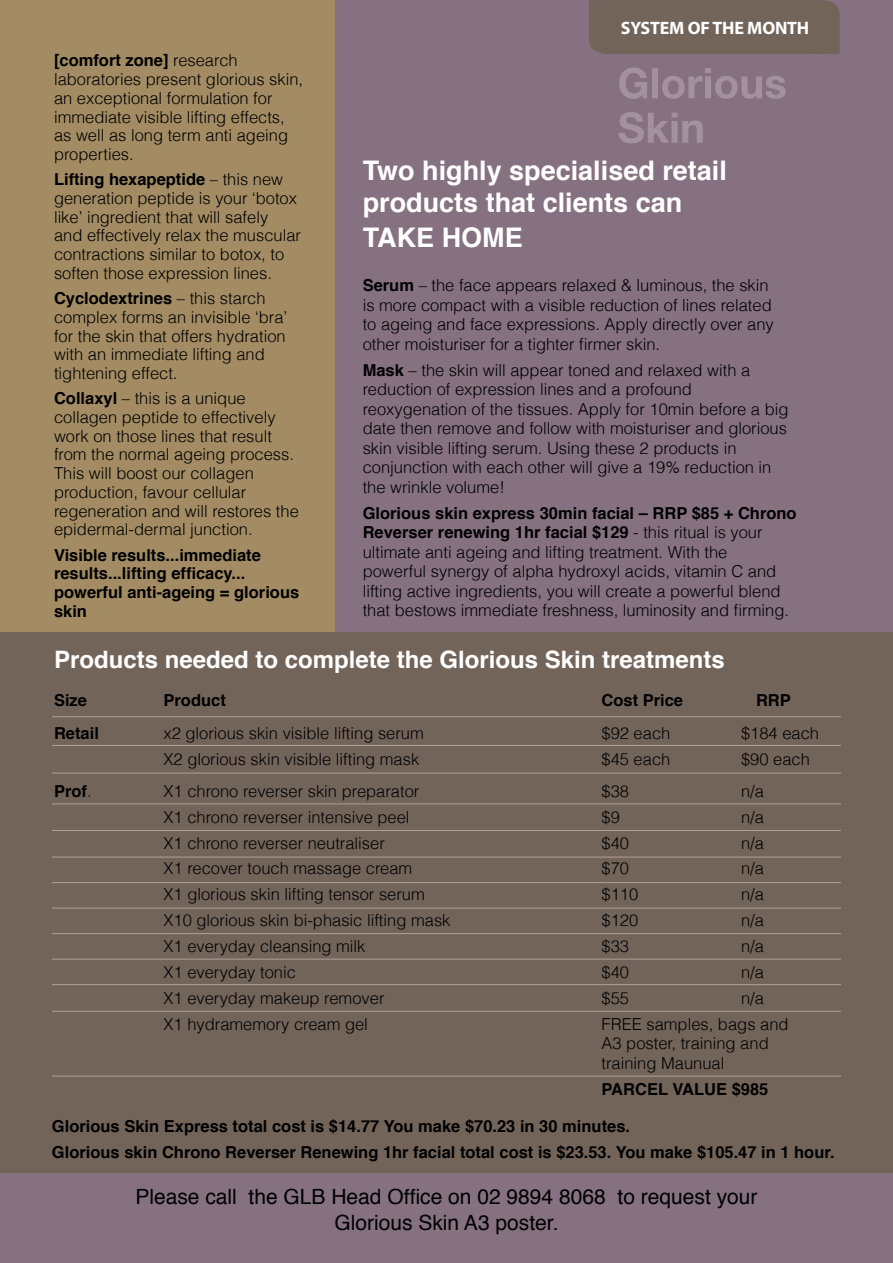
<style>
.page{position:relative;width:893px;height:1263px;background:#fff}
.page>*{position:absolute;margin:0;border:0;box-sizing:border-box;transform-origin:0 0}
.t1{font:700 27px/33.5px "Helvetica";color:#fff}
.t2{font:700 24px "Helvetica";color:#fff}
.t3{font:21px/25.2px "Helvetica";color:#000;text-align:center}
.t4{font:700 18px "Myriad Pro";letter-spacing:-.01em;color:#fff}
.t5{font:300 16.5px/18.8px "Helvetica";color:#000}
.t6{font:700 16.5px/18.8px "Helvetica";color:#000}
.s1{font-weight:700}
.s2{font-weight:300}
</style>
<div class="page">
<div style="left:0;top:1165px;width:893px;height:98px;background:#867181"></div>
<div style="left:0;top:625px;width:893px;height:548px;background:#73645a"></div>
<div style="left:330px;top:0;width:563px;height:631px;background:#867181"></div>
<div style="left:0;top:0;width:335px;height:631px;background:#a38c63"></div>
<div style="left:589px;top:0;width:251px;height:54px;background:#73645a"></div>
<svg style="left:618px;top:112px;width:85px;height:31px"></svg>
<svg style="left:619px;top:67px;width:167px;height:32px"></svg>
<hr style="left:52px;top:716px;width:789px;height:1px;background:#ada19a">
<hr style="left:52px;top:745px;width:789px;height:1px;background:#ada19a">
<hr style="left:52px;top:773px;width:789px;height:1px;background:#ada19a">
<hr style="left:52px;top:804px;width:789px;height:1px;background:#ada19a">
<hr style="left:52px;top:830px;width:789px;height:1px;background:#ada19a">
<hr style="left:52px;top:857px;width:789px;height:1px;background:#ada19a">
<hr style="left:52px;top:882px;width:789px;height:1px;background:#ada19a">
<hr style="left:52px;top:908px;width:789px;height:1px;background:#ada19a">
<hr style="left:52px;top:933px;width:789px;height:1px;background:#ada19a">
<hr style="left:52px;top:959px;width:789px;height:1px;background:#ada19a">
<hr style="left:52px;top:984px;width:789px;height:1px;background:#ada19a">
<hr style="left:52px;top:1011px;width:789px;height:1px;background:#ada19a">
<hr style="left:52px;top:1076px;width:789px;height:1px;background:#ada19a">
<p class="t5" style="left:54px;top:51px;width:251px"><span class="s1">[comfort zone]</span> research laboratories present glorious skin, an exceptional formulation for immediate visible lifting effects, as well as long term anti ageing properties.</p>
<p class="t5" style="left:54px;top:170px;width:249px"><span class="s1">Lifting hexapeptide</span> – this new generation peptide is your ‘botox like’ ingredient that will safely<br>and effectively relax the muscular contractions similar to botox, to soften those expression lines.</p>
<p class="t5" style="left:54px;top:289px;width:235px"><span class="s1">Cyclodextrines</span> – this starch complex forms an invisible ‘bra’ for the skin that offers hydration with an immediate lifting and tightening effect.</p>
<p class="t5" style="left:54px;top:389px;width:246px"><span class="s1">Collaxyl</span> – this is a unique collagen peptide to effectively work on those lines that result from the normal ageing process.<br>This will boost our collagen production, favour cellular regeneration and will restores the epidermal-dermal junction.</p>
<p class="t6" style="left:54px;top:546px;width:247px">Visible results...immediate results...lifting efficacy... powerful anti-ageing = glorious skin</p>
<p class="t4" style="left:621px;top:17px;width:190px">SYSTEM OF THE MONTH</p>
<h1 class="t1" style="left:363px;top:154px;width:366px">Two highly specialised retail products that clients can<br>TAKE HOME</h1>
<p class="t5" style="left:363px;top:276px;width:413px;line-height:19.5px"><span class="s1">Serum</span> – the face appears relaxed &amp; luminous, the skin is more compact with a visible reduction of lines related to ageing and face expressions. Apply directly over any other moisturiser for a tighter firmer skin.</p>
<p class="t5" style="left:363px;top:360px;width:427px;line-height:19.5px"><span class="s1">Mask</span> – the skin will appear toned and relaxed with a reduction of expression lines and a profound reoxygenation of the tissues. Apply for 10min before a big date then remove and follow with moisturiser and glorious skin visible lifting serum. Using these 2 products in conjunction with each other will give a 19% reduction in the wrinkle volume!</p>
<p class="t5" style="left:363px;top:503px;width:435px;line-height:19.5px"><span class="s1">Glorious skin express 30min facial – RRP $85 + Chrono Reverser renewing 1hr facial $129</span> - this ritual is your ultimate anti ageing and lifting treatment. With the<br>powerful synergy of alpha hydroxyl acids, vitamin C and lifting active ingredients, you will create a powerful blend that bestows immediate freshness, luminosity and firming.</p>
<h2 class="t2" style="left:54px;top:640px;width:672px">Products needed to complete the Glorious Skin treatments</h2>
<p class="t6" style="left:54px;top:691px;width:35px">Size</p>
<p class="t6" style="left:163px;top:691px;width:64px">Product</p>
<p class="t6" style="left:601px;top:691px;width:83px">Cost Price</p>
<p class="t6" style="left:756px;top:691px;width:36px">RRP</p>
<p class="t6" style="left:54px;top:724px;width:46px">Retail</p>
<p class="t5" style="left:163px;top:723px;width:262px">x2 glorious skin visible lifting serum</p>
<p class="t5" style="left:601px;top:723px;width:70px">$92 each</p>
<p class="t5" style="left:741px;top:723px;width:79px">$184 each</p>
<p class="t5" style="left:163px;top:749px;width:257px">X2 glorious skin visible lifting mask</p>
<p class="t5" style="left:601px;top:749px;width:70px">$45 each</p>
<p class="t5" style="left:741px;top:749px;width:70px">$90 each</p>
<p class="t6" style="left:54px;top:782px;width:39px">Prof<span class="s2">.</span></p>
<p class="t5" style="left:163px;top:781px;width:257px">X1 chrono reverser skin preparator</p>
<p class="t5" style="left:601px;top:781px;width:29px">$38</p>
<p class="t5" style="left:741px;top:781px;width:24px">n/a</p>
<p class="t5" style="left:163px;top:807px;width:248px">X1 chrono reverser intensive peel</p>
<p class="t5" style="left:601px;top:807px;width:20px">$9</p>
<p class="t5" style="left:741px;top:807px;width:24px">n/a</p>
<p class="t5" style="left:163px;top:833px;width:223px">X1 chrono reverser neutraliser</p>
<p class="t5" style="left:601px;top:833px;width:29px">$40</p>
<p class="t5" style="left:741px;top:833px;width:24px">n/a</p>
<p class="t5" style="left:163px;top:859px;width:250px">X1 recover touch massage cream</p>
<p class="t5" style="left:601px;top:859px;width:29px">$70</p>
<p class="t5" style="left:741px;top:859px;width:24px">n/a</p>
<p class="t5" style="left:163px;top:885px;width:263px">X1 glorious skin lifting tensor serum</p>
<p class="t5" style="left:601px;top:885px;width:38px">$110</p>
<p class="t5" style="left:741px;top:885px;width:24px">n/a</p>
<p class="t5" style="left:163px;top:911px;width:288px">X10 glorious skin bi-phasic lifting mask</p>
<p class="t5" style="left:601px;top:911px;width:38px">$120</p>
<p class="t5" style="left:741px;top:911px;width:24px">n/a</p>
<p class="t5" style="left:163px;top:937px;width:204px">X1 everyday cleansing milk</p>
<p class="t5" style="left:601px;top:937px;width:29px">$33</p>
<p class="t5" style="left:741px;top:937px;width:24px">n/a</p>
<p class="t5" style="left:163px;top:962px;width:134px">X1 everyday tonic</p>
<p class="t5" style="left:601px;top:962px;width:29px">$40</p>
<p class="t5" style="left:741px;top:962px;width:24px">n/a</p>
<p class="t5" style="left:163px;top:988px;width:222px">X1 everyday makeup remover</p>
<p class="t5" style="left:601px;top:988px;width:29px">$55</p>
<p class="t5" style="left:741px;top:988px;width:24px">n/a</p>
<p class="t5" style="left:163px;top:1014px;width:206px">X1 hydramemory cream gel</p>
<p class="t5" style="left:601px;top:1014px;width:189px;line-height:19.5px">FREE samples, bags and<br>A3 poster, training and training Maunual</p>
<p class="t6" style="left:601px;top:1080px;width:168px">PARCEL VALUE $985</p>
<p class="t6" style="left:52px;top:1113px;width:784px;line-height:25.8px">Glorious Skin Express total cost is $14.77 You make $70.23 in 30 minutes.<br>Glorious skin Chrono Reverser Renewing 1hr facial total cost is $23.53. You make $105.47 in 1 hour.</p>
<p class="t3" style="left:135px;top:1185px;width:624px">Please call the GLB Head Office on 02 9894 8068 to request your<br>Glorious Skin A3 poster.</p>
</div>
